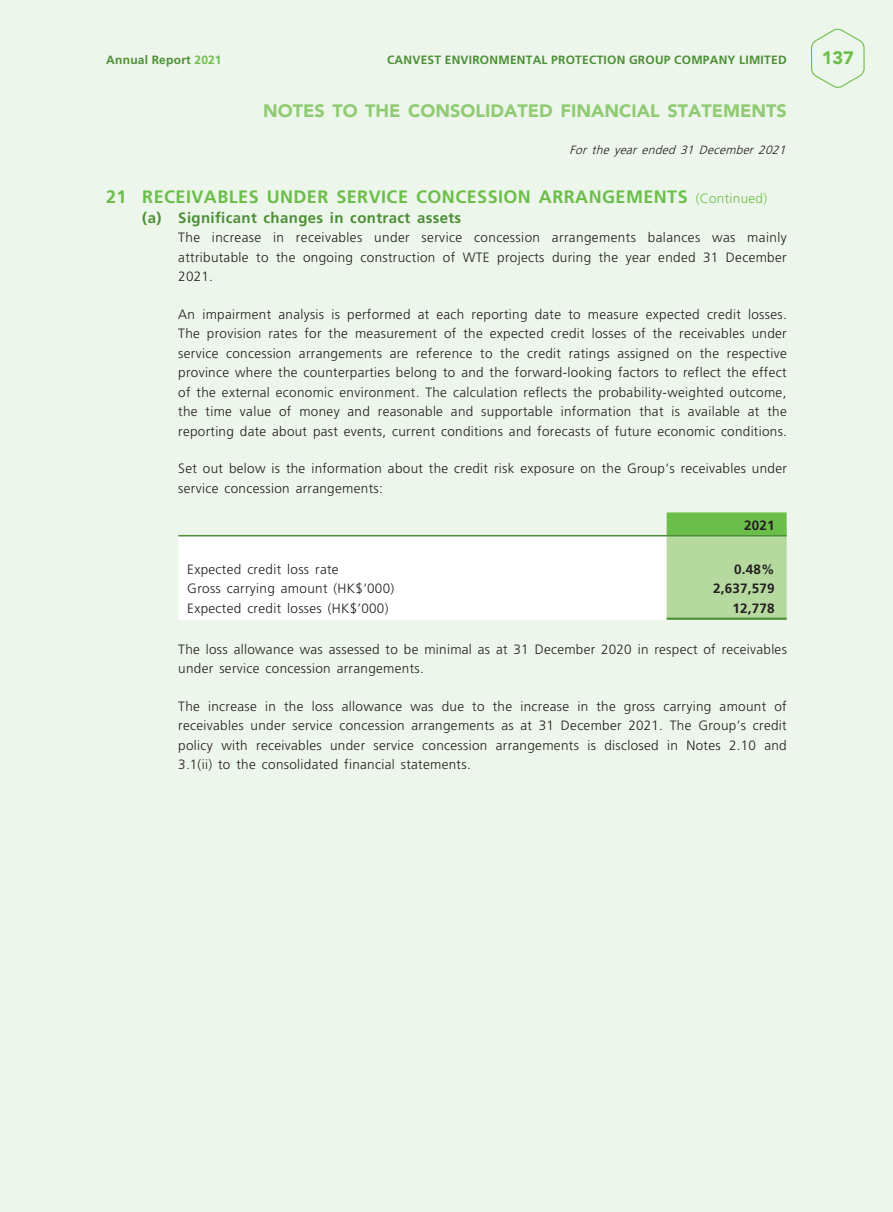
<style>
.page{position:relative;width:893px;height:1212px;background:#edf6ea}
.page>*{position:absolute;margin:0;border:0;box-sizing:border-box;transform-origin:0 0}
.t1{font:700 18px "Frutiger LT Std";letter-spacing:.025em;color:#6cbe4b}
.t2{font:900 18px "Avenir";color:#90cb74}
.t3{font:900 18px "Avenir";color:#6cbe4b}
.t4{font:700 15px "Frutiger LT Std";letter-spacing:.025em;color:#4c8f37}
.t5{font:300 13.5px/19.5px "Frutiger LT Std";letter-spacing:.025em;color:#231f20;text-align:justify}
.t6{font:700 13.5px "Frutiger LT Std";letter-spacing:.015em;color:#231f20}
.t7{font:700 12px "Frutiger LT Std";letter-spacing:.02em;color:#4c8f37}
.t8{font:italic 300 12px "Frutiger LT Std";color:#231f20}
.s1{color:#6cbe4b}
.s2{font-weight:300;font-size:13.5px}
</style>
<div class="page">
<svg style="left:811px;top:28px;width:54px;height:60px"></svg>
<svg style="left:178px;top:512px;width:609px;height:108px"></svg>
<hr style="left:178px;top:535px;width:489px;height:1px;background:#4c8f37">
<hr style="left:667px;top:535px;width:120px;height:1px;background:#4c8f37">
<hr style="left:667px;top:618px;width:120px;height:2px;background:#4c8f37">
<p class="t7" style="left:106px;top:53px;width:117px">Annual Report <span class="s1">2021</span></p>
<p class="t7" style="left:387px;top:53px;width:401px">CANVEST ENVIRONMENTAL PROTECTION GROUP COMPANY LIMITED</p>
<h1 class="t3" style="left:822px;top:42px;width:33px">137</h1>
<h1 class="t2" style="left:263px;top:95px;width:525px">NOTES TO THE CONSOLIDATED FINANCIAL STATEMENTS</h1>
<p class="t8" style="left:569px;top:143px;width:221px">For the year ended 31 December 2021</p>
<h1 class="t1" style="left:106px;top:186px;width:662px">21 RECEIVABLES UNDER SERVICE CONCESSION ARRANGEMENTS <span class="s2">(Continued)</span></h1>
<p class="t4" style="left:142px;top:209px;width:320px">(a) Significant changes in contract assets</p>
<p class="t5" style="left:178px;top:228px;width:610px">The increase in receivables under service concession arrangements balances was mainly attributable to the ongoing construction of WTE projects during the year ended 31 December 2021.</p>
<p class="t5" style="left:178px;top:304px;width:610px">An impairment analysis is performed at each reporting date to measure expected credit losses.<br>The provision rates for the measurement of the expected credit losses of the receivables under service concession arrangements are reference to the credit ratings assigned on the respective province where the counterparties belong to and the forward-looking factors to reflect the effect of the external economic environment. The calculation reflects the probability-weighted outcome, the time value of money and reasonable and supportable information that is available at the reporting date about past events, current conditions and forecasts of future economic conditions.</p>
<p class="t5" style="left:178px;top:459px;width:610px">Set out below is the information about the credit risk exposure on the Group’s receivables under service concession arrangements:</p>
<p class="t6" style="left:744px;top:518px;width:32px">2021</p>
<p class="t5" style="left:187px;top:559px;width:153px">Expected credit loss rate</p>
<p class="t6" style="left:734px;top:561px;width:42px">0.48%</p>
<p class="t5" style="left:187px;top:579px;width:208px">Gross carrying amount (HK$’000)</p>
<p class="t6" style="left:713px;top:581px;width:63px">2,637,579</p>
<p class="t5" style="left:187px;top:598px;width:203px">Expected credit losses (HK$’000)</p>
<p class="t6" style="left:732px;top:600px;width:44px">12,778</p>
<p class="t5" style="left:178px;top:640px;width:610px">The loss allowance was assessed to be minimal as at 31 December 2020 in respect of receivables under service concession arrangements.</p>
<p class="t5" style="left:178px;top:697px;width:610px">The increase in the loss allowance was due to the increase in the gross carrying amount of receivables under service concession arrangements as at 31 December 2021. The Group’s credit policy with receivables under service concession arrangements is disclosed in Notes 2.10 and 3.1(ii) to the consolidated financial statements.</p>
</div>
